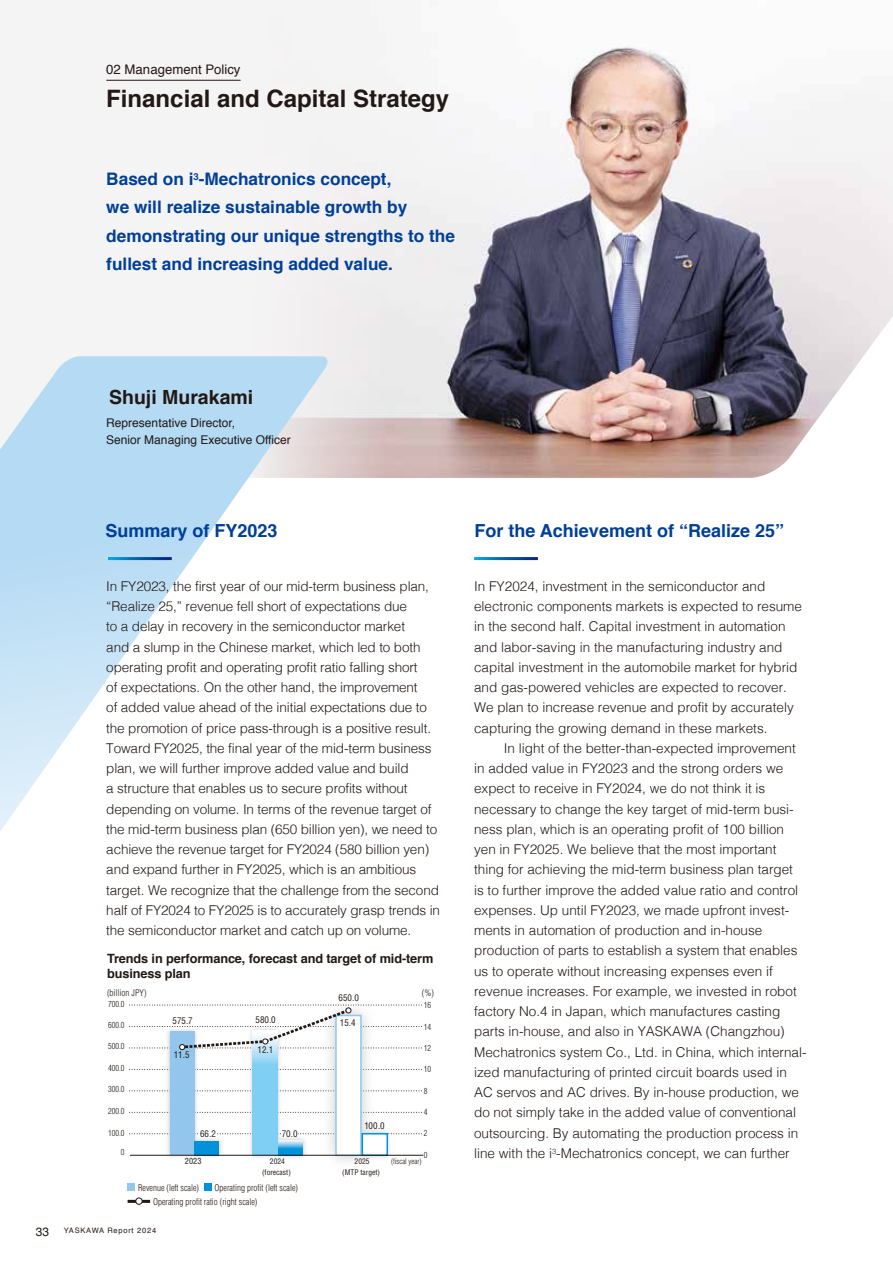
<style>
.page{position:relative;width:893px;height:1263px;background:#fff}
.page>*{position:absolute;margin:0;border:0;box-sizing:border-box;transform-origin:0 0}
.t1{font:700 24px "Helvetica";color:#221815}
.t2{font:700 19.5px "Helvetica";color:#221815}
.t3{font:700 18px "Helvetica";color:#003f98}
.t4{font:700 17.25px/28.5px "Helvetica";color:#003f98}
.t5{font:300 13.5px/20.2px "Helvetica";color:#221815}
.t6{font:13.2px "Helvetica";color:#221815}
.t7{font:700 12.75px/15px "Helvetica";letter-spacing:-.01em;color:#221815}
.t8{font:12px/16.5px "Helvetica";color:#221815}
.t9{font:300 condensed 9px/13.5px "Helvetica LT Pro";color:#221815}
.t10{font:condensed 9px "Helvetica LT Pro";color:#221815}
.t11{font:300 condensed 8.25px "Helvetica LT Pro";color:#221815}
.t12{font:condensed 8.25px "Helvetica LT Pro";color:#221815}
.t13{font:condensed 7.5px/10.5px "Helvetica LT Pro";color:#221815;text-align:center}
.t14{font:7.5px "Helvetica";letter-spacing:.1em;color:#221815}
.t15{font:300 condensed 7.5px "Helvetica LT Pro";color:#221815}
.s1{font-size:12px}
</style>
<div class="page">
<div style="left:0;top:0;width:248px;height:356px;background:#f5f4f5"></div>
<img style="left:248px;top:0;width:645px;height:478px">
<svg style="left:0;top:356px;width:334px;height:476px"></svg>
<img style="left:332px;top:1004px;width:83px;height:158px">
<img style="left:249px;top:1004px;width:83px;height:154px">
<img style="left:249px;top:1087px;width:25px;height:71px">
<img style="left:127px;top:1004px;width:122px;height:187px">
<div style="left:170px;top:1031px;width:25px;height:124px;background:#92c6ec"></div>
<svg style="left:253px;top:1050px;width:25px;height:105px;background:#83cff3"></svg>
<div style="left:336px;top:1015px;width:25px;height:140px;background:#fff"></div>
<div style="left:335px;top:1015px;width:27px;height:141px;border:2px solid #92c6ec"></div>
<svg style="left:130px;top:1005px;width:292px;height:45px"></svg>
<div style="left:194px;top:1141px;width:25px;height:14px;background:#0092d8"></div>
<svg style="left:278px;top:1140px;width:25px;height:15px"></svg>
<div style="left:362px;top:1134px;width:25px;height:21px;background:#fff"></div>
<div style="left:362px;top:1133px;width:26px;height:23px;border:2px solid #0092d8"></div>
<div style="left:199px;top:1129px;width:17px;height:8px;background:#fff"></div>
<div style="left:281px;top:1129px;width:16px;height:7px;background:#fff"></div>
<div style="left:169px;top:1015px;width:26px;height:10px;background:#fff"></div>
<div style="left:253px;top:1015px;width:26px;height:10px;background:#fff"></div>
<hr style="left:130px;top:1155px;width:293px;height:1px;background:#221815">
<div style="left:128px;top:1183px;width:7px;height:7px;background:#92c6ec"></div>
<div style="left:204px;top:1183px;width:8px;height:7px;background:#0092d8"></div>
<hr style="left:128px;top:1200px;width:22px;height:3px;background:#221815">
<svg style="left:136px;top:1198px;width:6px;height:6px"></svg>
<hr style="left:106px;top:80px;width:135px;height:1px;background:#221815">
<hr style="left:108px;top:557px;width:64px;height:3px;background:#fff">
<p class="t6" style="left:106px;top:59px;width:136px">02 Management Policy</p>
<h1 class="t1" style="left:106px;top:79px;width:344px">Financial and Capital Strategy</h1>
<p class="t4" style="left:106px;top:165px;width:350px">Based on i<sup>3</sup>-Mechatronics concept,<br>we will realize sustainable growth by demonstrating our unique strengths to the fullest and increasing added value.</p>
<h2 class="t2" style="left:109px;top:381px;width:146px">Shuji Murakami</h2>
<p class="t8" style="left:106px;top:415px;width:186px">Representative Director,<br>Senior Managing Executive Officer</p>
<h3 class="t3" style="left:105px;top:516px;width:174px">Summary of FY2023</h3>
<h3 class="t3" style="left:475px;top:516px;width:311px">For the Achievement of “Realize 25”</h3>
<p class="t5" style="left:106px;top:575px;width:335px">In FY2023, the first year of our mid-term business plan, “Realize 25,” revenue fell short of expectations due<br>to a delay in recovery in the semiconductor market<br>and a slump in the Chinese market, which led to both operating profit and operating profit ratio falling short<br>of expectations. On the other hand, the improvement<br>of added value ahead of the initial expectations due to the promotion of price pass-through is a positive result.<br>Toward FY2025, the final year of the mid-term business plan, we will further improve added value and build<br>a structure that enables us to secure profits without depending on volume. In terms of the revenue target of the mid-term business plan (650 billion yen), we need to achieve the revenue target for FY2024 (580 billion yen) and expand further in FY2025, which is an ambitious target. We recognize that the challenge from the second half of FY2024 to FY2025 is to accurately grasp trends in the semiconductor market and catch up on volume.</p>
<p class="t5" style="left:474px;top:575px;width:329px">In FY2024, investment in the semiconductor and electronic components markets is expected to resume in the second half. Capital investment in automation and labor-saving in the manufacturing industry and capital investment in the automobile market for hybrid and gas-powered vehicles are expected to recover.<br>We plan to increase revenue and profit by accurately capturing the growing demand in these markets.</p>
<p class="t5" style="left:474px;top:737px;width:334px;text-indent:30px">In light of the better-than-expected improvement in added value in FY2023 and the strong orders we expect to receive in FY2024, we do not think it is necessary to change the key target of mid-term busi&shy;ness plan, which is an operating profit of 100 billion yen in FY2025. We believe that the most important thing for achieving the mid-term business plan target<br>is to further improve the added value ratio and control expenses. Up until FY2023, we made upfront invest&shy;ments in automation of production and in-house production of parts to establish a system that enables us to operate without increasing expenses even if revenue increases. For example, we invested in robot factory No.4 in Japan, which manufactures casting parts in-house, and also in YASKAWA (Changzhou)<br>Mechatronics system Co., Ltd. in China, which internal&shy;ized manufacturing of printed circuit boards used in AC servos and AC drives. By in-house production, we do not simply take in the added value of conventional outsourcing. By automating the production process in line with the i<sup>3</sup>-Mechatronics concept, we can further</p>
<p class="t7" style="left:107px;top:951px;width:328px">Trends in performance, forecast and target of mid-term business plan</p>
<p class="t9" style="left:107px;top:985px;width:41px">(billion JPY)</p>
<p class="t9" style="left:422px;top:985px;width:14px">(%)</p>
<p class="t10" style="left:339px;top:992px;width:22px">650.0</p>
<p class="t11" style="left:108px;top:998px;width:18px">700.0</p>
<p class="t11" style="left:424px;top:1000px;width:9px">16</p>
<p class="t11" style="left:424px;top:1043px;width:9px">12</p>
<p class="t11" style="left:424px;top:1064px;width:9px">10</p>
<p class="t11" style="left:424px;top:1085px;width:5px">8</p>
<p class="t11" style="left:424px;top:1107px;width:5px">4</p>
<p class="t11" style="left:424px;top:1128px;width:5px">2</p>
<p class="t11" style="left:424px;top:1149px;width:5px">0</p>
<p class="t10" style="left:173px;top:1015px;width:22px">575.7</p>
<p class="t10" style="left:256px;top:1014px;width:22px">580.0</p>
<p class="t10" style="left:340px;top:1017px;width:17px">15.4</p>
<p class="t11" style="left:108px;top:1020px;width:18px">600.0</p>
<p class="t11" style="left:424px;top:1021px;width:9px">14</p>
<p class="t11" style="left:108px;top:1041px;width:18px">500.0</p>
<p class="t10" style="left:258px;top:1044px;width:17px">12.1</p>
<p class="t10" style="left:174px;top:1049px;width:17px">11.5</p>
<p class="t11" style="left:108px;top:1063px;width:18px">400.0</p>
<p class="t11" style="left:108px;top:1084px;width:18px">300.0</p>
<p class="t11" style="left:108px;top:1105px;width:18px">200.0</p>
<p class="t11" style="left:108px;top:1127px;width:18px">100.0</p>
<p class="t10" style="left:365px;top:1120px;width:22px">100.0</p>
<p class="t10" style="left:200px;top:1128px;width:17px">66.2</p>
<p class="t10" style="left:282px;top:1128px;width:17px">70.0</p>
<p class="t11" style="left:121px;top:1147px;width:5px">0</p>
<p class="t12" style="left:185px;top:1156px;width:18px">2023</p>
<p class="t13" style="left:262px;top:1156px;width:30px">2024 (forecast)</p>
<p class="t13" style="left:342px;top:1156px;width:39px">2025<br>(MTP target)</p>
<p class="t15" style="left:391px;top:1157px;width:32px">(fiscal year)</p>
<p class="t9" style="left:138px;top:1181px;width:62px">Revenue (left scale)</p>
<p class="t9" style="left:153px;top:1181px;width:147px;text-indent:62px">Operating profit (left scale)<br>Operating profit ratio (right scale)</p>
<p class="t14" style="left:36px;top:1225px;width:122px"><span class="s1">33</span> YASKAWA Report 2024</p>
</div>
